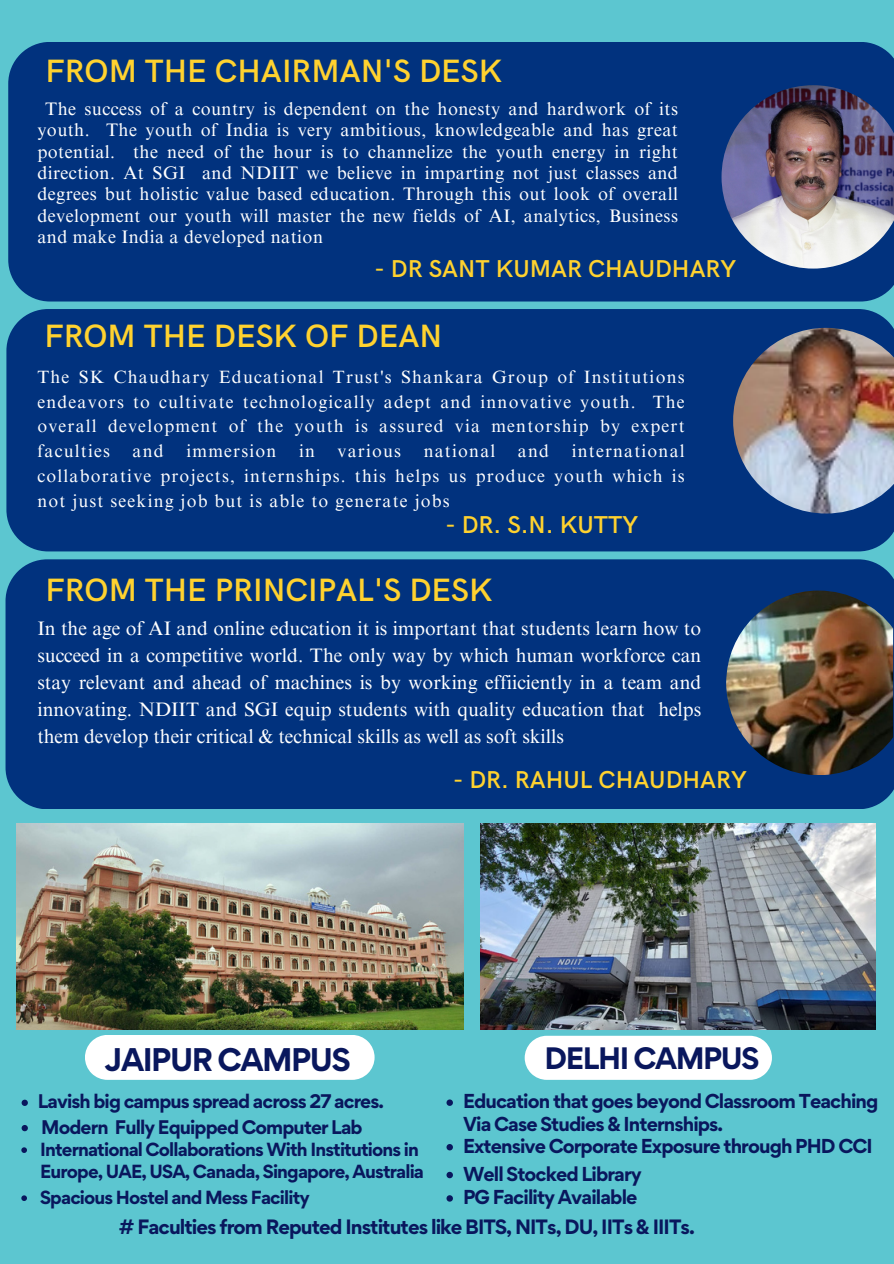
<style>
.page{position:relative;width:894px;height:1264px;background:#fff}
.page>*{position:absolute;margin:0;border:0;box-sizing:border-box;transform-origin:0 0}
.t1{font:600 32.4px "HK Grotesk";color:#ffd22f}
.t2{font:700 29.25px "Gordita";letter-spacing:-.05em;color:#09175d}
.t3{font:700 27.6px "Gordita";letter-spacing:-.05em;color:#09175d}
.t4{font:600 24.45px "HK Grotesk";color:#ffd22f}
.t5{font:19.5px/27px "Times NRMT Pro";color:#fff;text-align:justify}
.t6{font:700 18.45px "Gordita";letter-spacing:-.05em;color:#09175d}
.t7{font:18.15px/21.3px "Times NRMT Pro";letter-spacing:.025em;color:#fff;text-align:justify}
.t8{font:700 18px/22.5px "Gordita";letter-spacing:-.05em;color:#09175d}
.t9{font:17.85px/24.8px "Times NRMT Pro";letter-spacing:.07em;color:#fff;text-align:justify}
.t10{font:700 17.55px "Gordita";letter-spacing:-.05em;color:#09175d}
.t11{font:700 16.95px/21.3px "Gordita";letter-spacing:-.05em;color:#09175d}
</style>
<div class="page">
<div style="left:0;top:0;width:893px;height:1263px;background:#5cc6d0"></div>
<div style="left:8px;top:42px;width:885px;height:259px;background:#01327e"></div>
<img style="left:721px;top:85px;width:172px;height:183px">
<div style="left:6px;top:309px;width:887px;height:242px;background:#01327e"></div>
<img style="left:733px;top:328px;width:160px;height:185px">
<div style="left:6px;top:559px;width:887px;height:250px;background:#01327e"></div>
<img style="left:726px;top:590px;width:166px;height:184px">
<img style="left:16px;top:823px;width:447px;height:206px">
<img style="left:480px;top:823px;width:395px;height:206px">
<div style="left:524px;top:1035px;width:247px;height:44px;background:#fff"></div>
<div style="left:85px;top:1035px;width:289px;height:44px;background:#fff"></div>
<svg style="left:22px;top:1099px;width:6px;height:6px"></svg>
<svg style="left:22px;top:1125px;width:6px;height:6px"></svg>
<svg style="left:21px;top:1147px;width:6px;height:5px"></svg>
<svg style="left:21px;top:1195px;width:6px;height:5px"></svg>
<svg style="left:446px;top:1099px;width:7px;height:6px"></svg>
<svg style="left:446px;top:1144px;width:7px;height:6px"></svg>
<svg style="left:446px;top:1195px;width:7px;height:6px"></svg>
<svg style="left:446px;top:1171px;width:7px;height:7px"></svg>
<p class="t1" style="left:45px;top:53px;width:458px">FROM THE CHAIRMAN'S DESK</p>
<h3 class="t7" style="left:37px;top:100px;width:642px;text-indent:8px">The success of a country is dependent on the honesty and hardwork of its youth. The youth of India is very ambitious, knowledgeable and has great potential. the need of the hour is to channelize the youth energy in right direction. At SGI and NDIIT we believe in imparting not just classes and degrees but holistic value based education. Through this out look of overall development our youth will master the new fields of AI, analytics, Business and make India a developed nation</h3>
<p class="t4" style="left:374px;top:254px;width:363px">- DR SANT KUMAR CHAUDHARY</p>
<p class="t1" style="left:44px;top:317px;width:399px">FROM THE DESK OF DEAN</p>
<h5 class="t9" style="left:37px;top:366px;width:648px">The SK Chaudhary Educational Trust's Shankara Group of Institutions endeavors to cultivate technologically adept and innovative youth. The overall development of the youth is assured via mentorship by expert faculties</h5>
<h5 class="t9" style="left:37px;top:441px;width:648px;text-indent:534px">international collaborative projects, internships. this helps us produce youth which is not just seeking job but is able to generate jobs</h5>
<h5 class="t9" style="left:133px;top:441px;width:33px">and</h5>
<h5 class="t9" style="left:186px;top:441px;width:91px">immersion</h5>
<h5 class="t9" style="left:299px;top:441px;width:17px">in</h5>
<h5 class="t9" style="left:337px;top:441px;width:65px">various</h5>
<h5 class="t9" style="left:423px;top:441px;width:73px">national</h5>
<h5 class="t9" style="left:518px;top:441px;width:33px">and</h5>
<h5 class="t4" style="left:445px;top:511px;width:194px">- DR. S.N. KUTTY</h5>
<h1 class="t1" style="left:45px;top:572px;width:448px">FROM THE PRINCIPAL'S DESK</h1>
<h1 class="t5" style="left:37px;top:616px;width:665px">In the age of AI and online education it is important that students learn how to succeed in a competitive world. The only way by which human workforce can stay relevant and ahead of machines is by working effiiciently in a team and innovating. NDIIT and SGI equip students with quality education that helps them develop their critical &amp; technical skills as well as soft skills</h1>
<h3 class="t4" style="left:453px;top:765px;width:295px">- DR. RAHUL CHAUDHARY</h3>
<h2 class="t2" style="left:104px;top:1039px;width:248px">JAIPUR CAMPUS</h2>
<p class="t3" style="left:544px;top:1039px;width:216px">DELHI CAMPUS</p>
<p class="t10" style="left:38px;top:1089px;width:348px">Lavish big campus spread across 27 acres.</p>
<p class="t10" style="left:41px;top:1115px;width:323px">Modern Fully Equipped Computer Lab</p>
<p class="t11" style="left:40px;top:1138px;width:385px">International Collaborations With Institutions in<br>Europe, UAE, USA, Canada, Singapore, Australia</p>
<p class="t11" style="left:40px;top:1186px;width:271px">Spacious Hostel and Mess Facility</p>
<p class="t8" style="left:463px;top:1089px;width:417px">Education that goes beyond Classroom Teaching<br>Via Case Studies &amp; Internships.</p>
<p class="t8" style="left:463px;top:1134px;width:411px">Extensive Corporate Exposure through PHD CCI</p>
<p class="t8" style="left:463px;top:1185px;width:176px">PG Facility Available</p>
<h4 class="t8" style="left:463px;top:1162px;width:180px">Well Stocked Library</h4>
<p class="t6" style="left:119px;top:1214px;width:577px"># Faculties from Reputed Institutes like BITS, NITs, DU, IITs &amp; IIITs.</p>
</div>
